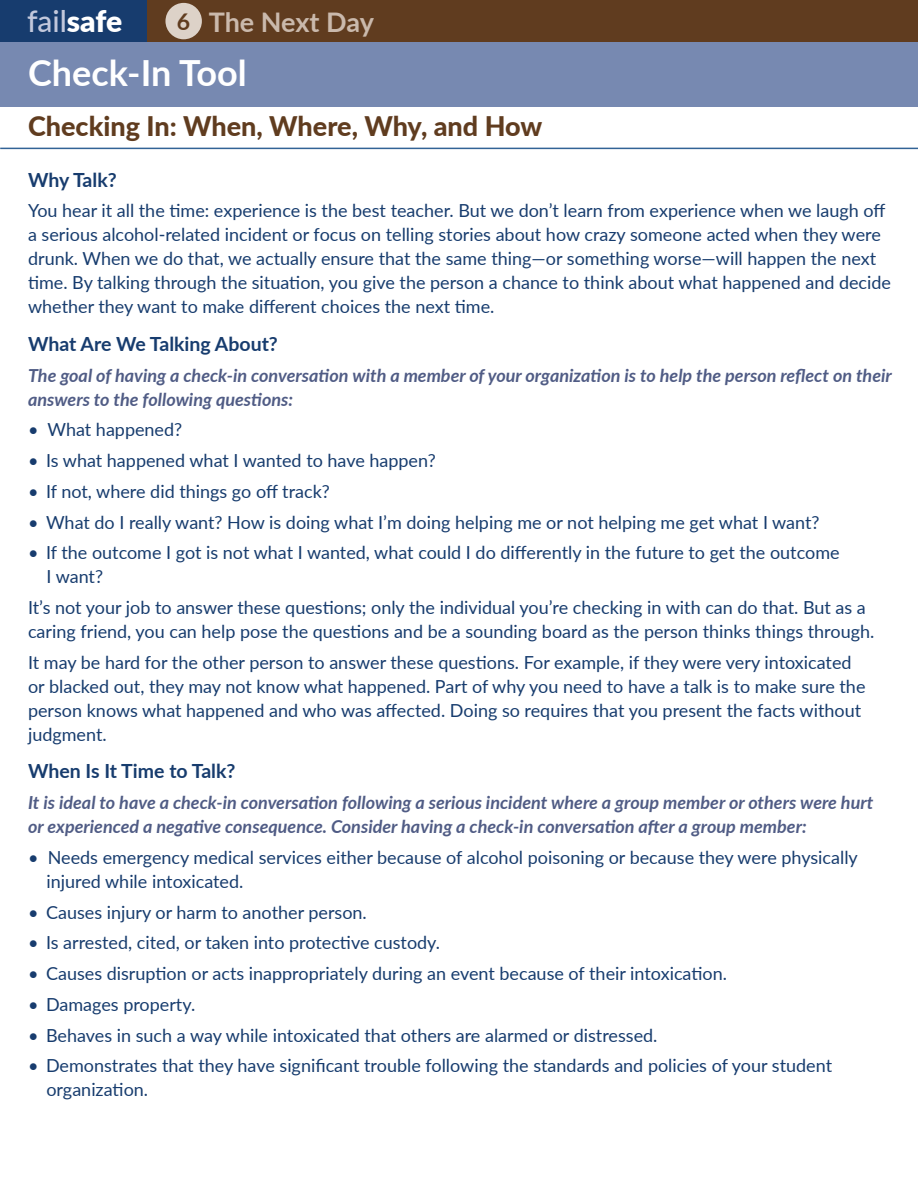
<style>
.page{position:relative;width:918px;height:1188px;background:#fff}
.page>*{position:absolute;margin:0;border:0;box-sizing:border-box;transform-origin:0 0}
.t1{font:700 36px "Lato";color:#fff}
.t2{font:500 30px "Lato";color:#c2c8dc}
.t3{font:800 27px "Lato";color:#603c1f}
.t4{font:700 27px "Lato";letter-spacing:-.01em;color:#cab9ac}
.t5{font:700 19.5px "Lato";color:#173c6e}
.t6{font:18px/24px "Lato";color:#173c6e}
.t7{font:italic 700 18px/24px "Lato";color:#505c85}
.s1{font-weight:900;color:#fff}
.s2{font-size:23.1px;color:#603c1f}
</style>
<div class="page">
<hr style="left:0;top:148px;width:918px;height:1px;background:#326396">
<div style="left:0;top:41px;width:918px;height:66px;background:#7789b1"></div>
<div style="left:0;top:0;width:459px;height:42px;background:#173c6e"></div>
<div style="left:147px;top:0;width:771px;height:42px;background:#603c1f"></div>
<div style="left:165px;top:3px;width:37px;height:36px;background:#ddd2c8;border-radius:50%"></div>
<h2 class="t2" style="left:27px;top:0;width:97px">fail<span class="s1">safe</span></h2>
<h3 class="t4" style="left:177px;top:3px;width:198px"><span class="s2">6</span> The Next Day</h3>
<h1 class="t1" style="left:28px;top:46px;width:220px">Check-In Tool</h1>
<h3 class="t3" style="left:28px;top:106px;width:516px">Checking In: When, Where, Why, and How</h3>
<p class="t5" style="left:28px;top:165px;width:90px">Why Talk?</p>
<p class="t6" style="left:28px;top:198px;width:865px">You hear it all the time: experience is the best teacher. But we don’t learn from experience when we laugh off a serious alcohol-related incident or focus on telling stories about how crazy someone acted when they were drunk. When we do that, we actually ensure that the same thing—or something worse—will happen the next time. By talking through the situation, you give the person a chance to think about what happened and decide whether they want to make different choices the next time.</p>
<p class="t5" style="left:28px;top:329px;width:251px">What Are We Talking About?</p>
<p class="t7" style="left:28px;top:362px;width:865px">The goal of having a check-in conversation with a member of your organization is to help the person reflect on their answers to the following questions:</p>
<p class="t6" style="left:28px;top:417px;width:156px">• What happened?</p>
<p class="t6" style="left:28px;top:448px;width:409px">• Is what happened what I wanted to have happen?</p>
<p class="t6" style="left:28px;top:479px;width:303px">• If not, where did things go off track?</p>
<p class="t6" style="left:28px;top:509px;width:793px">• What do I really want? How is doing what I’m doing helping me or not helping me get what I want?</p>
<p class="t6" style="left:46px;top:540px;width:795px;text-indent:-18px">• If the outcome I got is not what I wanted, what could I do differently in the future to get the outcome<br>I want?</p>
<p class="t6" style="left:28px;top:595px;width:848px">It’s not your job to answer these questions; only the individual you’re checking in with can do that. But as a caring friend, you can help pose the questions and be a sounding board as the person thinks things through.</p>
<p class="t6" style="left:28px;top:650px;width:839px">It may be hard for the other person to answer these questions. For example, if they were very intoxicated or blacked out, they may not know what happened. Part of why you need to have a talk is to make sure the person knows what happened and who was affected. Doing so requires that you present the facts without judgment.</p>
<p class="t5" style="left:28px;top:757px;width:209px">When Is It Time to Talk?</p>
<p class="t7" style="left:28px;top:790px;width:847px">It is ideal to have a check-in conversation following a serious incident where a group member or others were hurt or experienced a negative consequence. Consider having a check-in conversation after a group member:</p>
<p class="t6" style="left:46px;top:845px;width:813px;text-indent:-18px">• Needs emergency medical services either because of alcohol poisoning or because they were physically injured while intoxicated.</p>
<p class="t6" style="left:28px;top:899px;width:340px">• Causes injury or harm to another person.</p>
<p class="t6" style="left:28px;top:930px;width:414px">• Is arrested, cited, or taken into protective custody.</p>
<p class="t6" style="left:28px;top:961px;width:700px">• Causes disruption or acts inappropriately during an event because of their intoxication.</p>
<p class="t6" style="left:28px;top:992px;width:169px">• Damages property.</p>
<p class="t6" style="left:28px;top:1022px;width:631px">• Behaves in such a way while intoxicated that others are alarmed or distressed.</p>
<p class="t6" style="left:46px;top:1053px;width:787px;text-indent:-18px">• Demonstrates that they have significant trouble following the standards and policies of your student organization.</p>
</div>
